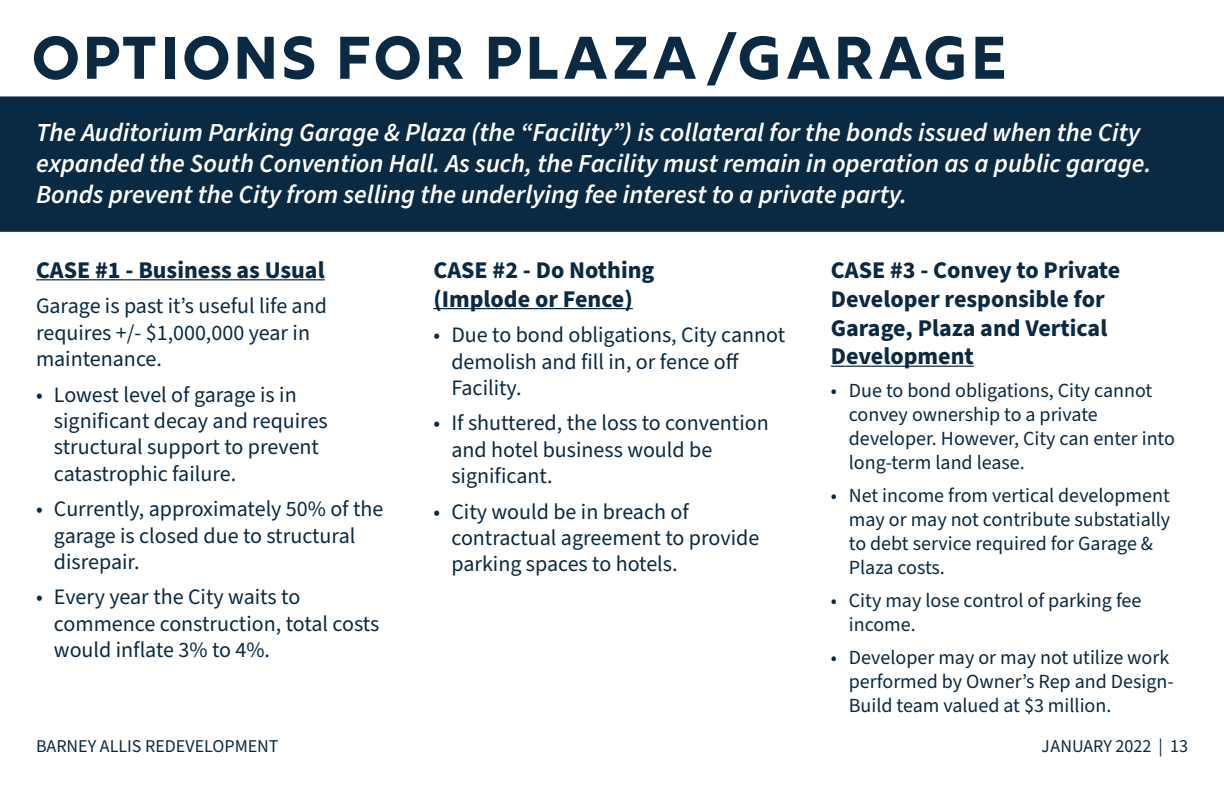
<style>
.page{position:relative;width:1224px;height:792px;background:#fff}
.page>*{position:absolute;margin:0;border:0;box-sizing:border-box;transform-origin:0 0}
.t1{font:60px "Rig Bold Face";color:#0a2942}
.t2{font:italic 600 26px/31.2px "Source Sans Pro";color:#fff}
.t3{font:700 24px/28.8px "Source Sans Pro";color:#0a2942}
.t4{font:22px/26.4px "Source Sans Pro";color:#0a2942}
.t5{font:20px/24px "Source Sans Pro";color:#0a2942}
.t6{font:18px "Source Sans Pro";color:#0a2942}
</style>
<div class="page">
<div style="left:0;top:96px;width:1224px;height:136px;background:#0a2942"></div>
<hr style="left:36px;top:279px;width:289px;height:1px;background:#0a2942">
<hr style="left:433px;top:308px;width:200px;height:1px;background:#0a2942">
<hr style="left:831px;top:366px;width:143px;height:1px;background:#0a2942">
<h1 class="t1" style="left:30px;top:21px;width:980px">OPTIONS FOR PLAZA/GARAGE</h1>
<p class="t2" style="left:36px;top:118px;width:1117px">The Auditorium Parking Garage &amp; Plaza (the “Facility”) is collateral for the bonds issued when the City expanded the South Convention Hall. As such, the Facility must remain in operation as a public garage.<br>Bonds prevent the City from selling the underlying fee interest to a private party.</p>
<p class="t3" style="left:36px;top:256px;width:290px">CASE #1 - Business as Usual</p>
<p class="t4" style="left:36px;top:294px;width:292px">Garage is past it’s useful life and requires +/- $1,000,000 year in maintenance.</p>
<p class="t4" style="left:54px;top:382px;width:275px;text-indent:-18px">• Lowest level of garage is in significant decay and requires structural support to prevent catastrophic failure.</p>
<p class="t4" style="left:54px;top:496px;width:331px;text-indent:-18px">• Currently, approximately 50% of the garage is closed due to structural disrepair.</p>
<p class="t4" style="left:54px;top:585px;width:327px;text-indent:-18px">• Every year the City waits to commence construction, total costs would inflate 3% to 4%.</p>
<p class="t3" style="left:433px;top:256px;width:223px">CASE #2 - Do Nothing (Implode or Fence)</p>
<p class="t4" style="left:451px;top:322px;width:335px;text-indent:-18px">• Due to bond obligations, City cannot demolish and fill in, or fence off<br>Facility.</p>
<p class="t4" style="left:451px;top:411px;width:319px;text-indent:-18px">• If shuttered, the loss to convention and hotel business would be significant.</p>
<p class="t4" style="left:451px;top:499px;width:309px;text-indent:-18px">• City would be in breach of contractual agreement to provide parking spaces to hotels.</p>
<p class="t3" style="left:831px;top:256px;width:291px">CASE #3 - Convey to Private<br>Developer responsible for<br>Garage, Plaza and Vertical<br>Development</p>
<p class="t5" style="left:849px;top:379px;width:328px;text-indent:-18px">• Due to bond obligations, City cannot convey ownership to a private developer. However, City can enter into long-term land lease.</p>
<p class="t5" style="left:849px;top:484px;width:323px;text-indent:-18px">• Net income from vertical development may or may not contribute substatially to debt service required for Garage &amp;<br>Plaza costs.</p>
<p class="t5" style="left:849px;top:589px;width:294px;text-indent:-18px">• City may lose control of parking fee income.</p>
<p class="t5" style="left:849px;top:646px;width:326px;text-indent:-18px">• Developer may or may not utilize work performed by Owner’s Rep and Design-<br>Build team valued at $3 million.</p>
<p class="t6" style="left:36px;top:734px;width:244px">BARNEY ALLIS REDEVELOPMENT</p>
<p class="t6" style="left:1042px;top:734px;width:148px">JANUARY 2022 | 13</p>
</div>
